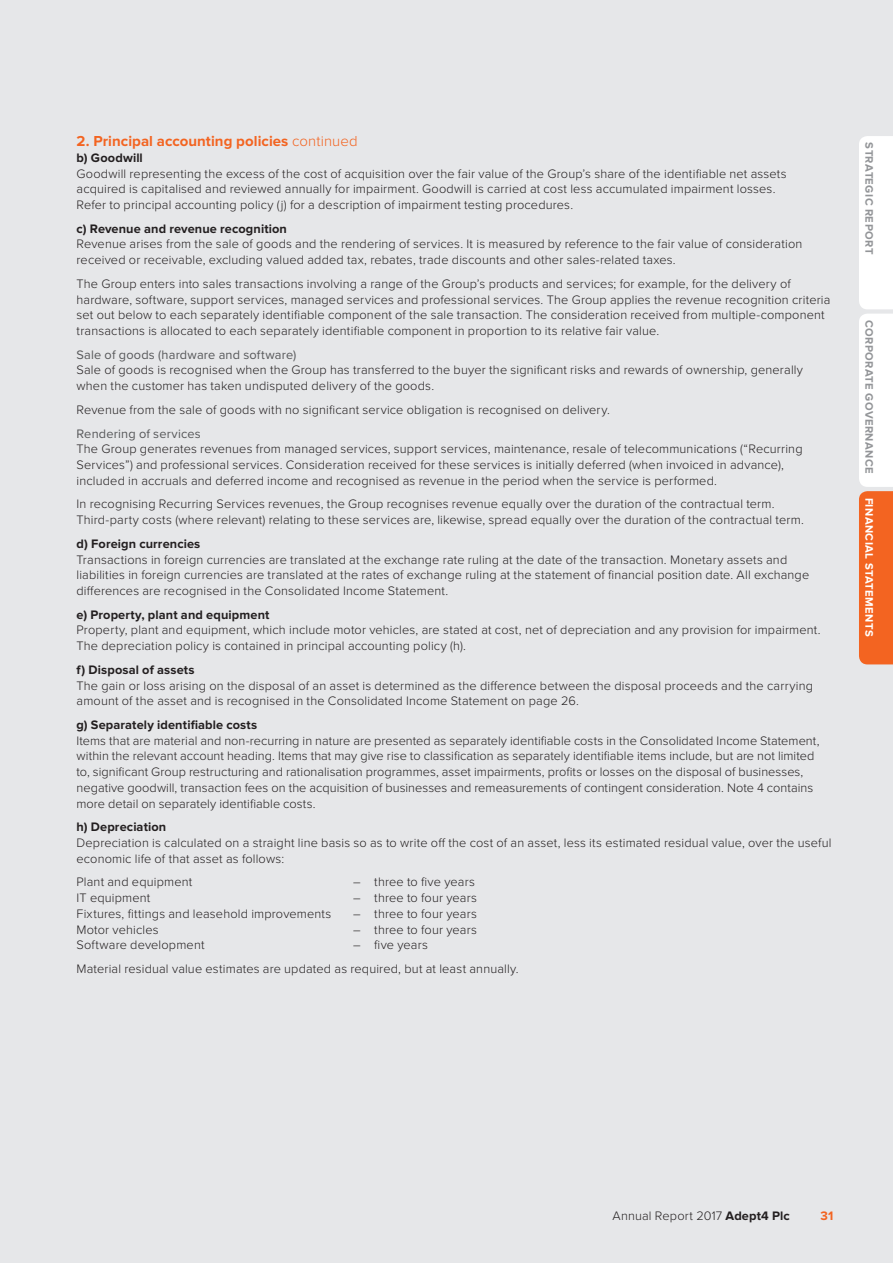
<style>
.page{position:relative;width:893px;height:1263px;background:#e6e7e9}
.page>*{position:absolute;margin:0;border:0;box-sizing:border-box;transform-origin:0 0}
.Subhead_1{font:700 15px "Proxima Nova";letter-spacing:.005em;color:#f36421}
.Body_Text{font:300 12.75px/15.8px "Proxima Nova";letter-spacing:.01em;color:#231f20}
.Subhead_2{font:700 12.75px "Proxima Nova";letter-spacing:.01em;color:#231f20}
.Subhead_3{font:12.75px "Proxima Nova";letter-spacing:.015em;color:#57585a}
.t1{font:700 12.75px "Proxima Nova";color:#f36421}
.t2{font:700 11.25px "Proxima Nova";letter-spacing:.04em;color:#939598}
.t3{font:700 11.25px "Proxima Nova";letter-spacing:.04em;color:#fff}
.s1{font-weight:300}
.s2{font-weight:700}
</style>
<div class="page">
<svg style="left:859px;top:136px;width:34px;height:528px;background:#faccb6"></svg>
<p class="Subhead_1" style="left:77px;top:132px;width:283px">2. Principal accounting policies <span class="s1">continued</span></p>
<p class="Subhead_2" style="left:77px;top:150px;width:68px">b) Goodwill</p>
<p class="Body_Text" style="left:77px;top:166px;width:712px">Goodwill representing the excess of the cost of acquisition over the fair value of the Group’s share of the identifiable net assets acquired is capitalised and reviewed annually for impairment. Goodwill is carried at cost less accumulated impairment losses.<br>Refer to principal accounting policy (j) for a description of impairment testing procedures.</p>
<p class="Subhead_2" style="left:77px;top:221px;width:212px">c) Revenue and revenue recognition</p>
<p class="Body_Text" style="left:77px;top:237px;width:727px">Revenue arises from the sale of goods and the rendering of services. It is measured by reference to the fair value of consideration received or receivable, excluding valued added tax, rebates, trade discounts and other sales-related taxes.</p>
<p class="Body_Text" style="left:77px;top:276px;width:755px">The Group enters into sales transactions involving a range of the Group’s products and services; for example, for the delivery of hardware, software, support services, managed services and professional services. The Group applies the revenue recognition criteria set out below to each separately identifiable component of the sale transaction. The consideration received from multiple-component transactions is allocated to each separately identifiable component in proportion to its relative fair value.</p>
<p class="Subhead_3" style="left:77px;top:347px;width:221px">Sale of goods (hardware and software)</p>
<p class="Body_Text" style="left:77px;top:363px;width:728px">Sale of goods is recognised when the Group has transferred to the buyer the significant risks and rewards of ownership, generally when the customer has taken undisputed delivery of the goods.</p>
<p class="Body_Text" style="left:77px;top:402px;width:535px">Revenue from the sale of goods with no significant service obligation is recognised on delivery.</p>
<p class="Subhead_3" style="left:77px;top:426px;width:126px">Rendering of services</p>
<p class="Body_Text" style="left:77px;top:441px;width:728px">The Group generates revenues from managed services, support services, maintenance, resale of telecommunications (“Recurring<br>Services”) and professional services. Consideration received for these services is initially deferred (when invoiced in advance), included in accruals and deferred income and recognised as revenue in the period when the service is performed.</p>
<p class="Body_Text" style="left:77px;top:496px;width:729px">In recognising Recurring Services revenues, the Group recognises revenue equally over the duration of the contractual term.<br>Third‑party costs (where relevant) relating to these services are, likewise, spread equally over the duration of the contractual term.</p>
<p class="Subhead_2" style="left:77px;top:536px;width:125px">d) Foreign currencies</p>
<p class="Body_Text" style="left:77px;top:552px;width:734px">Transactions in foreign currencies are translated at the exchange rate ruling at the date of the transaction. Monetary assets and liabilities in foreign currencies are translated at the rates of exchange ruling at the statement of financial position date. All exchange differences are recognised in the Consolidated Income Statement.</p>
<p class="Subhead_2" style="left:77px;top:607px;width:194px">e) Property, plant and equipment</p>
<p class="Body_Text" style="left:77px;top:622px;width:746px">Property, plant and equipment, which include motor vehicles, are stated at cost, net of depreciation and any provision for impairment.<br>The depreciation policy is contained in principal accounting policy (h).</p>
<p class="Subhead_2" style="left:77px;top:662px;width:120px">f) Disposal of assets</p>
<p class="Body_Text" style="left:77px;top:678px;width:738px">The gain or loss arising on the disposal of an asset is determined as the difference between the disposal proceeds and the carrying amount of the asset and is recognised in the Consolidated Income Statement on page 26.</p>
<p class="Subhead_2" style="left:77px;top:717px;width:182px">g) Separately identifiable costs</p>
<p class="Body_Text" style="left:77px;top:733px;width:744px">Items that are material and non-recurring in nature are presented as separately identifiable costs in the Consolidated Income Statement, within the relevant account heading. Items that may give rise to classification as separately identifiable items include, but are not limited to, significant Group restructuring and rationalisation programmes, asset impairments, profits or losses on the disposal of businesses, negative goodwill, transaction fees on the acquisition of businesses and remeasurements of contingent consideration. Note 4 contains more detail on separately identifiable costs.</p>
<p class="Subhead_2" style="left:77px;top:820px;width:91px">h) Depreciation</p>
<p class="Body_Text" style="left:77px;top:835px;width:756px">Depreciation is calculated on a straight line basis so as to write off the cost of an asset, less its estimated residual value, over the useful economic life of that asset as follows:</p>
<p class="Body_Text" style="left:77px;top:874px;width:117px">Plant and equipment</p>
<p class="Body_Text" style="left:353px;top:874px;width:123px">– three to five years</p>
<p class="Body_Text" style="left:77px;top:890px;width:75px">IT equipment</p>
<p class="Body_Text" style="left:353px;top:890px;width:125px">– three to four years</p>
<p class="Body_Text" style="left:77px;top:906px;width:256px">Fixtures, fittings and leasehold improvements</p>
<p class="Body_Text" style="left:353px;top:906px;width:125px">– three to four years</p>
<p class="Body_Text" style="left:77px;top:922px;width:84px">Motor vehicles</p>
<p class="Body_Text" style="left:353px;top:922px;width:125px">– three to four years</p>
<p class="Body_Text" style="left:77px;top:937px;width:130px">Software development</p>
<p class="Body_Text" style="left:353px;top:937px;width:76px">– five years</p>
<p class="Body_Text" style="left:77px;top:961px;width:444px">Material residual value estimates are updated as required, but at least annually.</p>
<p class="t2" style="left:876px;top:142px;width:113px;rotate:90deg">STRATEGIC REPORT</p>
<p class="t2" style="left:876px;top:320px;width:155px;rotate:90deg">CORPORATE GOVERNANCE</p>
<p class="t3" style="left:876px;top:497px;width:141px;rotate:90deg">FINANCIAL STATEMENTS</p>
<p class="Body_Text" style="left:612px;top:1208px;width:179px">Annual Report 2017 <span class="s2">Adept4 Plc</span></p>
<p class="t1" style="left:820px;top:1209px;width:14px">31</p>
</div>
